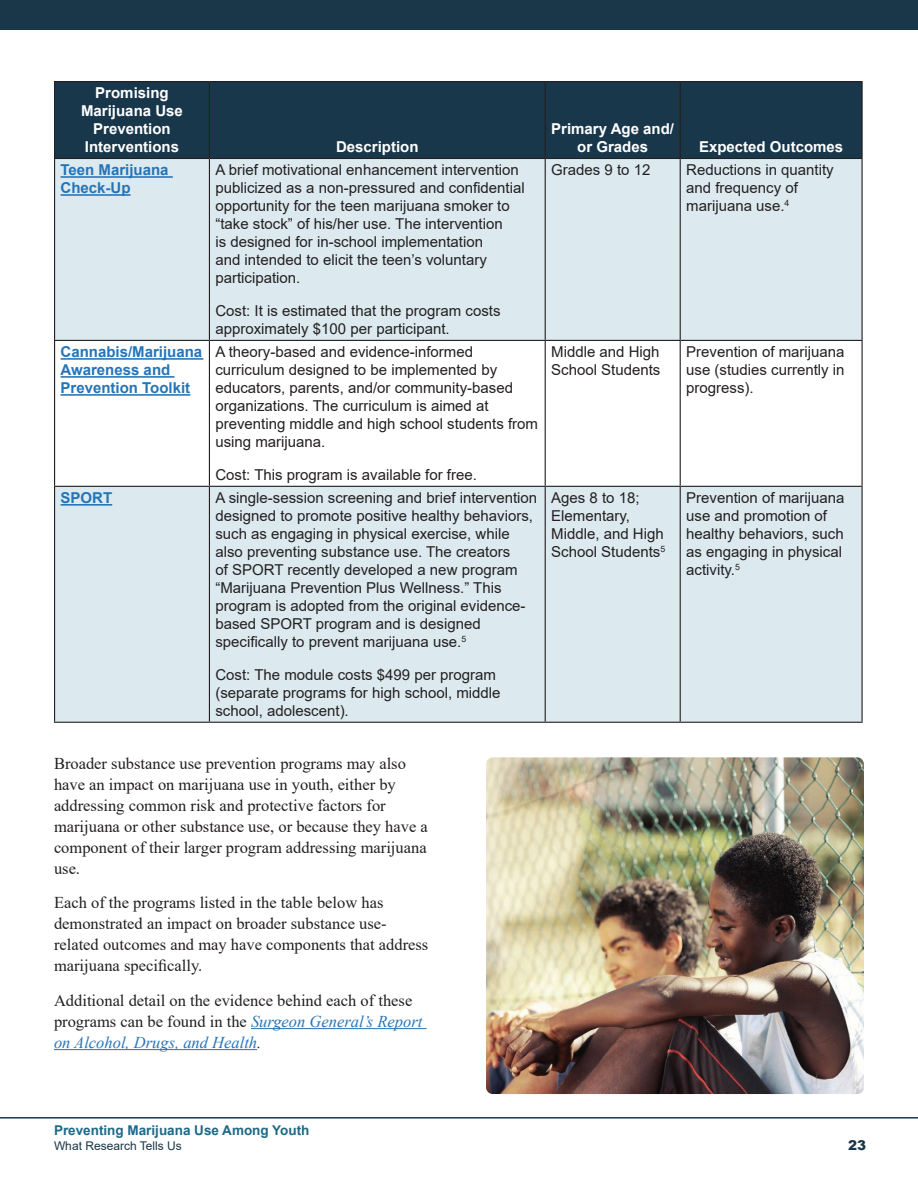
<style>
.page{position:relative;width:918px;height:1188px;background:#fff}
.page>*{position:absolute;margin:0;border:0;box-sizing:border-box;transform-origin:0 0}
.t1{font:16.5px/21px "Times New Roman";color:#231f20}
.t2{font:15px/18px "Arial";color:#231f20}
.t3{font:700 15px/18px "Arial";color:#fff;text-align:center}
.t4{font:700 15px/18px "Arial";color:#2574b7}
.t5{font:700 13.5px "Arial";color:#1f6988}
.t6{font:900 13.5px "Arial";color:#1a3749}
.t7{font:12px "Arial";color:#1a3749}
.s1{font-style:italic;color:#2574b7}
.s2{font-style:italic}
</style>
<div class="page">
<hr style="left:0;top:1117px;width:918px;height:2px;background:#1a3749">
<div style="left:0;top:0;width:918px;height:30px;background:#1a3749"></div>
<div style="left:55px;top:82px;width:807px;height:76px;background:#19374b"></div>
<svg style="left:55px;top:159px;width:807px;height:563px;fill:#dceaef"></svg>
<hr style="left:54px;top:81px;width:155px;height:1px;background:#231f20">
<hr style="left:54px;top:82px;width:1px;height:76px;background:#231f20">
<hr style="left:209px;top:81px;width:336px;height:1px;background:#231f20">
<hr style="left:209px;top:82px;width:1px;height:76px;background:#231f20">
<hr style="left:545px;top:81px;width:135px;height:1px;background:#231f20">
<hr style="left:545px;top:82px;width:1px;height:76px;background:#231f20">
<hr style="left:680px;top:81px;width:183px;height:1px;background:#231f20">
<hr style="left:680px;top:82px;width:1px;height:76px;background:#231f20">
<hr style="left:862px;top:82px;width:1px;height:76px;background:#231f20">
<hr style="left:54px;top:158px;width:155px;height:1px;background:#231f20">
<hr style="left:54px;top:159px;width:1px;height:181px;background:#231f20">
<hr style="left:209px;top:158px;width:336px;height:1px;background:#231f20">
<hr style="left:209px;top:159px;width:1px;height:181px;background:#231f20">
<hr style="left:545px;top:158px;width:135px;height:1px;background:#231f20">
<hr style="left:545px;top:159px;width:1px;height:181px;background:#231f20">
<hr style="left:680px;top:158px;width:183px;height:1px;background:#231f20">
<hr style="left:680px;top:159px;width:1px;height:181px;background:#231f20">
<hr style="left:862px;top:159px;width:1px;height:181px;background:#231f20">
<hr style="left:54px;top:340px;width:155px;height:1px;background:#231f20">
<hr style="left:54px;top:341px;width:1px;height:145px;background:#231f20">
<hr style="left:209px;top:340px;width:336px;height:1px;background:#231f20">
<hr style="left:209px;top:341px;width:1px;height:145px;background:#231f20">
<hr style="left:545px;top:340px;width:135px;height:1px;background:#231f20">
<hr style="left:545px;top:341px;width:1px;height:145px;background:#231f20">
<hr style="left:680px;top:340px;width:183px;height:1px;background:#231f20">
<hr style="left:680px;top:341px;width:1px;height:145px;background:#231f20">
<hr style="left:862px;top:341px;width:1px;height:145px;background:#231f20">
<hr style="left:54px;top:486px;width:155px;height:1px;background:#231f20">
<hr style="left:54px;top:487px;width:1px;height:235px;background:#231f20">
<hr style="left:209px;top:486px;width:336px;height:1px;background:#231f20">
<hr style="left:209px;top:487px;width:1px;height:235px;background:#231f20">
<hr style="left:545px;top:486px;width:135px;height:1px;background:#231f20">
<hr style="left:545px;top:487px;width:1px;height:235px;background:#231f20">
<hr style="left:680px;top:486px;width:183px;height:1px;background:#231f20">
<hr style="left:680px;top:487px;width:1px;height:235px;background:#231f20">
<hr style="left:862px;top:487px;width:1px;height:235px;background:#231f20">
<hr style="left:54px;top:722px;width:155px;height:1px;background:#231f20">
<hr style="left:209px;top:722px;width:336px;height:1px;background:#231f20">
<hr style="left:545px;top:722px;width:135px;height:1px;background:#231f20">
<hr style="left:680px;top:722px;width:183px;height:1px;background:#231f20">
<hr style="left:61px;top:176px;width:112px;height:2px;background:#2574b7">
<hr style="left:61px;top:194px;width:70px;height:2px;background:#2574b7">
<hr style="left:61px;top:358px;width:142px;height:2px;background:#2574b7">
<hr style="left:61px;top:376px;width:114px;height:2px;background:#2574b7">
<hr style="left:61px;top:394px;width:129px;height:2px;background:#2574b7">
<hr style="left:61px;top:504px;width:51px;height:2px;background:#2574b7">
<hr style="left:251px;top:1028px;width:176px;height:1px;background:#2574b7">
<hr style="left:54px;top:1049px;width:203px;height:1px;background:#2574b7">
<img style="left:486px;top:757px;width:378px;height:337px">
<p class="t3" style="left:81px;top:84px;width:103px">Promising<br>Marijuana Use<br>Prevention<br>Interventions</p>
<p class="t3" style="left:336px;top:138px;width:84px">Description</p>
<p class="t4" style="left:61px;top:161px;width:110px">Teen Marijuana<br>Check-Up</p>
<p class="t2" style="left:215px;top:161px;width:311px">A brief motivational enhancement intervention publicized as a non-pressured and confidential opportunity for the teen marijuana smoker to “take stock” of his/her use. The intervention<br>is designed for in-school implementation<br>and intended to elicit the teen’s voluntary participation.</p>
<p class="t2" style="left:215px;top:302px;width:287px">Cost: It is estimated that the program costs approximately $100 per participant.</p>
<p class="t4" style="left:61px;top:343px;width:143px">Cannabis/Marijuana<br>Awareness and<br>Prevention Toolkit</p>
<p class="t2" style="left:215px;top:343px;width:324px">A theory-based and evidence-informed curriculum designed to be implemented by educators, parents, and/or community-based organizations. The curriculum is aimed at preventing middle and high school students from using marijuana.</p>
<p class="t2" style="left:215px;top:466px;width:263px">Cost: This program is available for free.</p>
<p class="t4" style="left:61px;top:489px;width:53px">SPORT</p>
<p class="t2" style="left:215px;top:489px;width:323px">A single-session screening and brief intervention designed to promote positive healthy behaviors, such as engaging in physical exercise, while also preventing substance use. The creators<br>of SPORT recently developed a new program “Marijuana Prevention Plus Wellness.” This program is adopted from the original evidence&shy;based SPORT program and is designed specifically to prevent marijuana use.<sup>5</sup></p>
<p class="t2" style="left:215px;top:666px;width:287px">Cost: The module costs $499 per program (separate programs for high school, middle school, adolescent).</p>
<p class="t3" style="left:551px;top:120px;width:124px">Primary Age and/ or Grades</p>
<p class="t3" style="left:699px;top:138px;width:146px">Expected Outcomes</p>
<p class="t2" style="left:551px;top:161px;width:101px">Grades 9 to 12</p>
<p class="t2" style="left:686px;top:161px;width:149px">Reductions in quantity and frequency of marijuana use.<sup>4</sup></p>
<p class="t2" style="left:551px;top:343px;width:111px">Middle and High<br>School Students</p>
<p class="t2" style="left:686px;top:343px;width:160px;text-align:justify">Prevention of marijuana use (studies currently in progress).</p>
<p class="t2" style="left:551px;top:489px;width:116px">Ages 8 to 18;<br>Elementary,<br>Middle, and High<br>School Students<sup>5</sup></p>
<p class="t2" style="left:686px;top:489px;width:160px">Prevention of marijuana use and promotion of healthy behaviors, such as engaging in physical activity.<sup>5</sup></p>
<p class="t1" style="left:54px;top:752px;width:375px">Broader substance use prevention programs may also have an impact on marijuana use in youth, either by addressing common risk and protective factors for marijuana or other substance use, or because they have a component of their larger program addressing marijuana use.</p>
<p class="t1" style="left:54px;top:892px;width:376px">Each of the programs listed in the table below has demonstrated an impact on broader substance use&shy;related outcomes and may have components that address marijuana specifically.</p>
<p class="t1" style="left:54px;top:989px;width:370px">Additional detail on the evidence behind each of these programs can be found in the <span class="s1">Surgeon General’s Report on Alcohol, Drugs, and Health</span><span class="s2">.</span></p>
<p class="t5" style="left:54px;top:1121px;width:257px">Preventing Marijuana Use Among Youth</p>
<p class="t7" style="left:54px;top:1137px;width:129px">What Research Tells Us</p>
<p class="t6" style="left:848px;top:1135px;width:20px">23</p>
</div>
